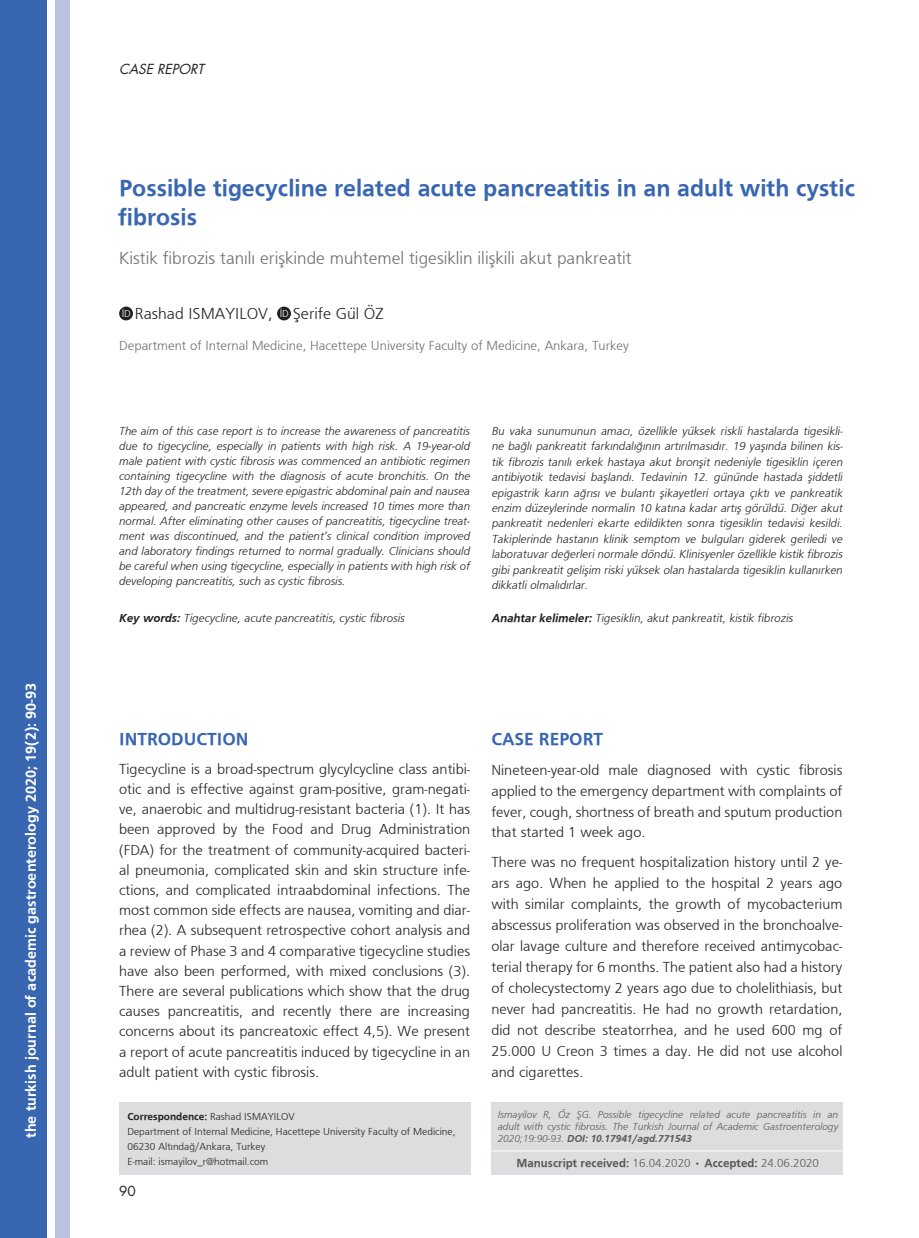
<style>
.page{position:relative;width:919px;height:1238px;background:#fff}
.page>*{position:absolute;margin:0;border:0;box-sizing:border-box;transform-origin:0 0}
.t1{font:700 24px/28.8px "Fruga Sans";color:#3866b1}
.t2{font:300 18px "Fruga Sans";color:#6c6d70}
.t3{font:700 18px "Fruga Sans";color:#3866b1}
.t4{font:300 16.5px "Fruga Sans";color:#231f20}
.t5{font:300 15px/20.2px "Fruga Sans";color:#231f20;text-align:justify}
.t6{font:700 15px "Fruga Sans";color:#fff}
.t7{font:300 13.5px "Fruga Sans";color:#6c6d70}
.t8{font:italic 13.5px "Futura OTF";color:#231f20}
.t9{font:13.5px "Futura OTF";color:#231f20}
.t10{font:italic 300 12px/15.5px "Fruga Sans";color:#231f20;text-align:justify}
.t11{font:italic 300 12px/15px "Fruga Sans";color:#231f20;text-align:justify}
.t12{font:700 12px "Fruga Sans";color:#57585a}
.t13{font:italic 300 10.5px/12px "Fruga Sans";color:#57585a;text-align:justify}
.t14{font:300 10.5px/15px "Fruga Sans";color:#231f20}
.s1{font-size:10.35px;color:#fff}
.s2{font-weight:700}
.s3{font-weight:300}
</style>
<div class="page">
<div style="left:0;top:0;width:47px;height:1237px;background:#3866b1"></div>
<div style="left:55px;top:0;width:15px;height:1237px;background:#bbc2e1"></div>
<div style="left:119px;top:1101px;width:351px;height:73px;background:#dcdddf"></div>
<div style="left:491px;top:1101px;width:351px;height:73px;background:#dcdddf"></div>
<hr style="left:491px;top:1150px;width:351px;height:1px;background:#fff">
<div style="left:119px;top:306px;width:14px;height:14px;background:#231f20;border-radius:50%"></div>
<div style="left:277px;top:306px;width:14px;height:14px;background:#231f20;border-radius:50%"></div>
<p class="t6" style="left:22px;top:1137px;width:456px;rotate:-90deg">the turkish journal of academic gastroenterology 2020; 19(2): 90-93</p>
<p class="t8" style="left:119px;top:60px;width:86px">CASE REPORT</p>
<h1 class="t1" style="left:119px;top:174px;width:737px">Possible tigecycline related acute pancreatitis in an adult with cystic fibrosis</h1>
<p class="t2" style="left:119px;top:247px;width:514px">Kistik fibrozis tanılı erişkinde muhtemel tigesiklin ilişkili akut pankreatit</p>
<p class="t4" style="left:122px;top:304px;width:263px"><span class="s1">İD</span> Rashad ISMAYILOV, <span class="s1">İD</span> Şerife Gül ÖZ</p>
<p class="t7" style="left:119px;top:337px;width:511px">Department of Internal Medicine, Hacettepe University Faculty of Medicine, Ankara, Turkey</p>
<p class="t11" style="left:119px;top:423px;width:352px">The aim of this case report is to increase the awareness of pancreatitis due to tigecycline, especially in patients with high risk. A 19-year-old male patient with cystic fibrosis was commenced an antibiotic regimen containing tigecycline with the diagnosis of acute bronchitis. On the 12th day of the treatment, severe epigastric abdominal pain and nausea appeared, and pancreatic enzyme levels increased 10 times more than normal. After eliminating other causes of pancreatitis, tigecycline treat&shy;ment was discontinued, and the patient’s clinical condition improved and laboratory findings returned to normal gradually. Clinicians should be careful when using tigecycline, especially in patients with high risk of developing pancreatitis, such as cystic fibrosis.</p>
<p class="t11" style="left:119px;top:609px;width:287px"><span class="s2">Key words:</span> Tigecycline, acute pancreatitis, cystic fibrosis</p>
<p class="t10" style="left:491px;top:423px;width:355px">Bu vaka sunumunun amacı, özellikle yüksek riskli hastalarda tigesikli&shy;ne bağlı pankreatit farkındalığının artırılmasıdır. 19 yaşında bilinen kis&shy;tik fibrozis tanılı erkek hastaya akut bronşit nedeniyle tigesiklin içeren antibiyotik tedavisi başlandı. Tedavinin 12. gününde hastada şiddetli epigastrik karın ağrısı ve bulantı şikayetleri ortaya çıktı ve pankreatik enzim düzeylerinde normalin 10 katına kadar artış görüldü. Diğer akut pankreatit nedenleri ekarte edildikten sonra tigesiklin tedavisi kesildi.<br>Takiplerinde hastanın klinik semptom ve bulguları giderek geriledi ve laboratuvardeğerlerinormale döndü.Klinisyenlerözellikle kistik fibrozis gibi pankreatit gelişim riski yüksek olan hastalarda tigesiklin kullanırken dikkatli olmalıdırlar.</p>
<p class="t10" style="left:491px;top:609px;width:305px"><span class="s2">Anahtar kelimeler:</span> Tigesiklin, akut pankreatit, kistik fibrozis</p>
<p class="t3" style="left:119px;top:728px;width:131px">INTRODUCTION</p>
<p class="t5" style="left:119px;top:758px;width:352px">Tigecycline is a broad-spectrum glycylcycline class antibi&shy;otic and is effective against gram-positive, gram-negati&shy;ve, anaerobic and multidrug-resistant bacteria (1). It has been approved by the Food and Drug Administration (FDA) for the treatment of community-acquired bacteri&shy;al pneumonia, complicated skin and skin structure infe&shy;ctions, and complicated intraabdominal infections. The most common side effects are nausea, vomiting and diar&shy;rhea (2). A subsequent retrospective cohort analysis and a review of Phase 3 and 4 comparative tigecycline studies have also been performed, with mixed conclusions (3).<br>There are several publications which show that the drug causes pancreatitis, and recently there are increasing concerns about its pancreatoxic effect 4,5). We present a report of acute pancreatitis induced by tigecycline in an adult patient with cystic fibrosis.</p>
<p class="t14" style="left:127px;top:1108px;width:329px"><span class="s2">Correspondence:</span> Rashad ISMAYILOV<br>Department of Internal Medicine, Hacettepe University Faculty of Medicine, 06230 Altındağ/Ankara, Turkey<br>E-mail: ismayilov_r@hotmail.com</p>
<p class="t9" style="left:119px;top:1181px;width:18px">90</p>
<p class="t3" style="left:491px;top:728px;width:113px">CASE REPORT</p>
<p class="t5" style="left:491px;top:758px;width:352px;line-height:21px">Nineteen-year-old male diagnosed with cystic fibrosis applied to the emergency department with complaints of fever, cough, shortness of breath and sputum production that started 1 week ago.</p>
<p class="t5" style="left:491px;top:851px;width:352px;line-height:21px">There was no frequent hospitalization history until 2 ye&shy;ars ago. When he applied to the hospital 2 years ago with similar complaints, the growth of mycobacterium abscessus proliferation was observed in the bronchoalve&shy;olar lavage culture and therefore received antimycobac&shy;terial therapy for 6 months. The patient also had a history of cholecystectomy 2 years ago due to cholelithiasis, but never had pancreatitis. He had no growth retardation, did not describe steatorrhea, and he used 600 mg of 25.000 U Creon 3 times a day. He did not use alcohol and cigarettes.</p>
<p class="t13" style="left:497px;top:1108px;width:342px">Ismayilov R, Öz ŞG. Possible tigecycline related acute pancreatitis in an adult with cystic fibrosis. The Turkish Journal of Academic Gastroenterology 2020;19:90-93. <span class="s2">DOI: 10.17941/agd.771543</span></p>
<p class="t12" style="left:516px;top:1155px;width:304px">Manuscript received: <span class="s3">16.04.2020 •</span> Accepted: <span class="s3">24.06.2020</span></p>
</div>
